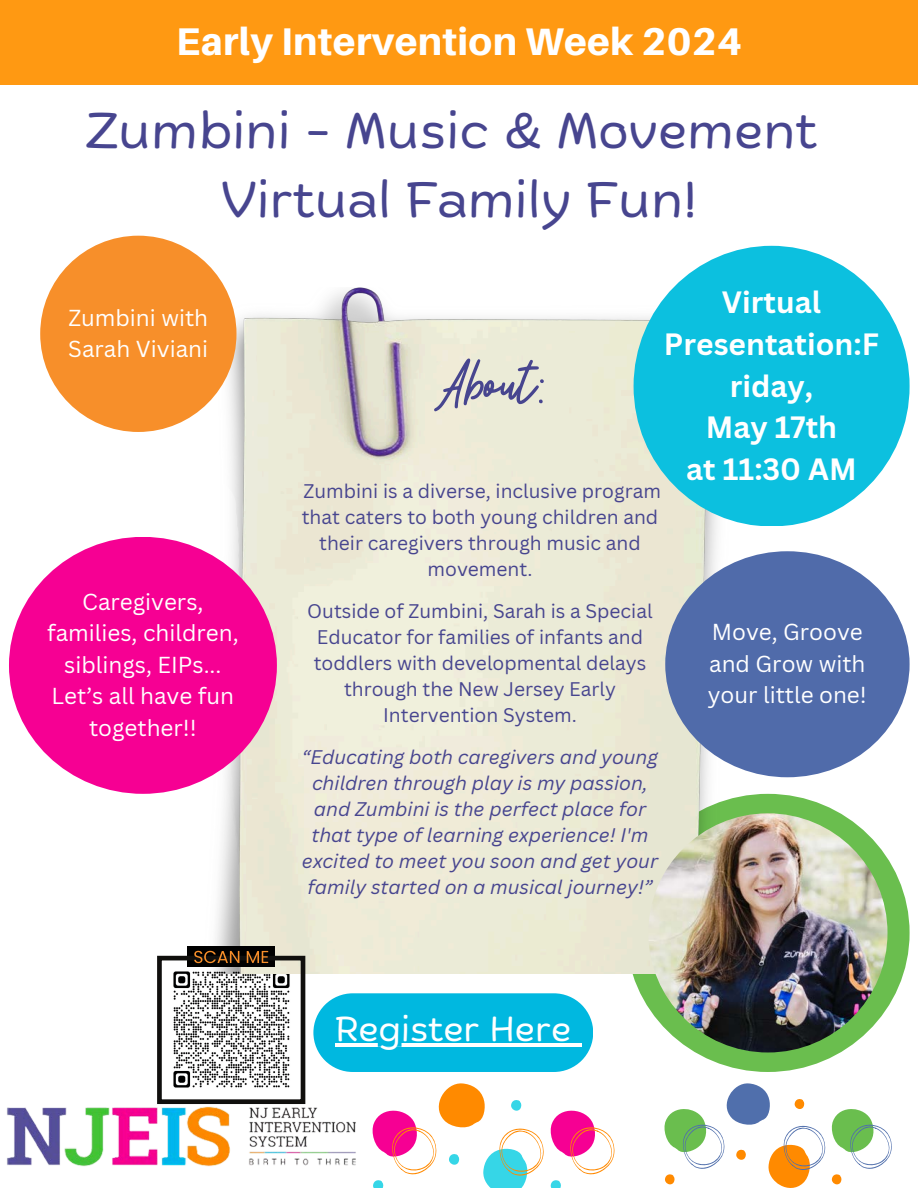
<style>
.page{position:relative;width:918px;height:1188px;background:#fff}
.page>*{position:absolute;margin:0;border:0;box-sizing:border-box;transform-origin:0 0}
.t1{font:63.15px "Beauty Salon Script";color:#47458f}
.t2{font:49.8px/68.7px "Biski";color:#47458f;text-align:center}
.t3{font:800 38.55px "Aileron";letter-spacing:.01em;color:#fff}
.t4{font:34.5px "Biski";color:#fff}
.t5{font:700 30px/41.7px "Canva Sans";color:#fff;text-align:center}
.t6{font:22.5px/31.5px "Canva Sans";color:#fff}
.t7{font:19.2px/26px "Canva Sans";color:#47458f;text-align:center}
.t8{font:italic 19.2px/26px "Canva Sans";color:#47458f;text-align:center}
</style>
<div class="page">
<div style="left:626px;top:794px;width:284px;height:278px;background:#6abe4e;border-radius:50%"></div>
<img style="left:173px;top:971px;width:117px;height:117px">
<img style="left:203px;top:288px;width:534px;height:686px">
<img style="left:7px;top:1096px;width:349px;height:71px">
<svg style="left:313px;top:993px;width:280px;height:79px;background:#1bbfe3"></svg>
<svg style="left:664px;top:1083px;width:228px;height:105px"></svg>
<svg style="left:372px;top:1083px;width:243px;height:105px"></svg>
<div style="left:634px;top:246px;width:276px;height:280px;background:#0cc0df;border-radius:50%"></div>
<div style="left:9px;top:537px;width:268px;height:257px;background:#f60093;border-radius:50%"></div>
<div style="left:665px;top:551px;width:245px;height:226px;background:#506baa;border-radius:50%"></div>
<div style="left:0;top:0;width:918px;height:84px;background:#ff9912"></div>
<div style="left:187px;top:947px;width:88px;height:20px;background:#000"></div>
<div style="left:157px;top:956px;width:148px;height:148px;border:5px solid #100f0d"></div>
<svg style="left:194px;top:951px;width:45px;height:12px"></svg>
<svg style="left:247px;top:951px;width:21px;height:12px"></svg>
<img style="left:648px;top:813px;width:240px;height:239px;border-radius:50%">
<div style="left:40px;top:236px;width:197px;height:196px;background:#f78f2a;border-radius:50%"></div>
<p class="t3" style="left:176px;top:18px;width:567px">Early Intervention Week 2024</p>
<p class="t2" style="left:86px;top:102px;width:732px">Zumbini - Music &amp; Movement<br>Virtual Family Fun!</p>
<h4 class="t6" style="left:68px;top:301px;width:141px">Zumbini with<br>Sarah Viviani</h4>
<h1 class="t6" style="left:47px;top:586px;width:193px;text-align:center">Caregivers, families, children, siblings, EIPs...<br>Let’s all have fun together!!</h1>
<p class="t1" style="left:442px;top:353px;width:106px">About:</p>
<p class="t5" style="left:664px;top:281px;width:217px">Virtual<br>Presentation:F riday,<br>May 17th<br>at 11:30 AM</p>
<p class="t7" style="left:302px;top:478px;width:361px">Zumbini is a diverse, inclusive program that caters to both young children and their caregivers through music and movement.</p>
<h6 class="t7" style="left:307px;top:598px;width:347px">Outside of Zumbini, Sarah is a Special<br>Educator for families of infants and toddlers with developmental delays through the New Jersey Early<br>Intervention System.</h6>
<h6 class="t8" style="left:302px;top:744px;width:358px">“Educating both caregivers and young children through play is my passion, and Zumbini is the perfect place for that type of learning experience! I'm excited to meet you soon and get your family started on a musical journey!”</h6>
<h5 class="t4" style="left:335px;top:1015px;width:237px">Register Here</h5>
<p class="t6" style="left:708px;top:616px;width:161px">Move, Groove and Grow with your little one!</p>
</div>
